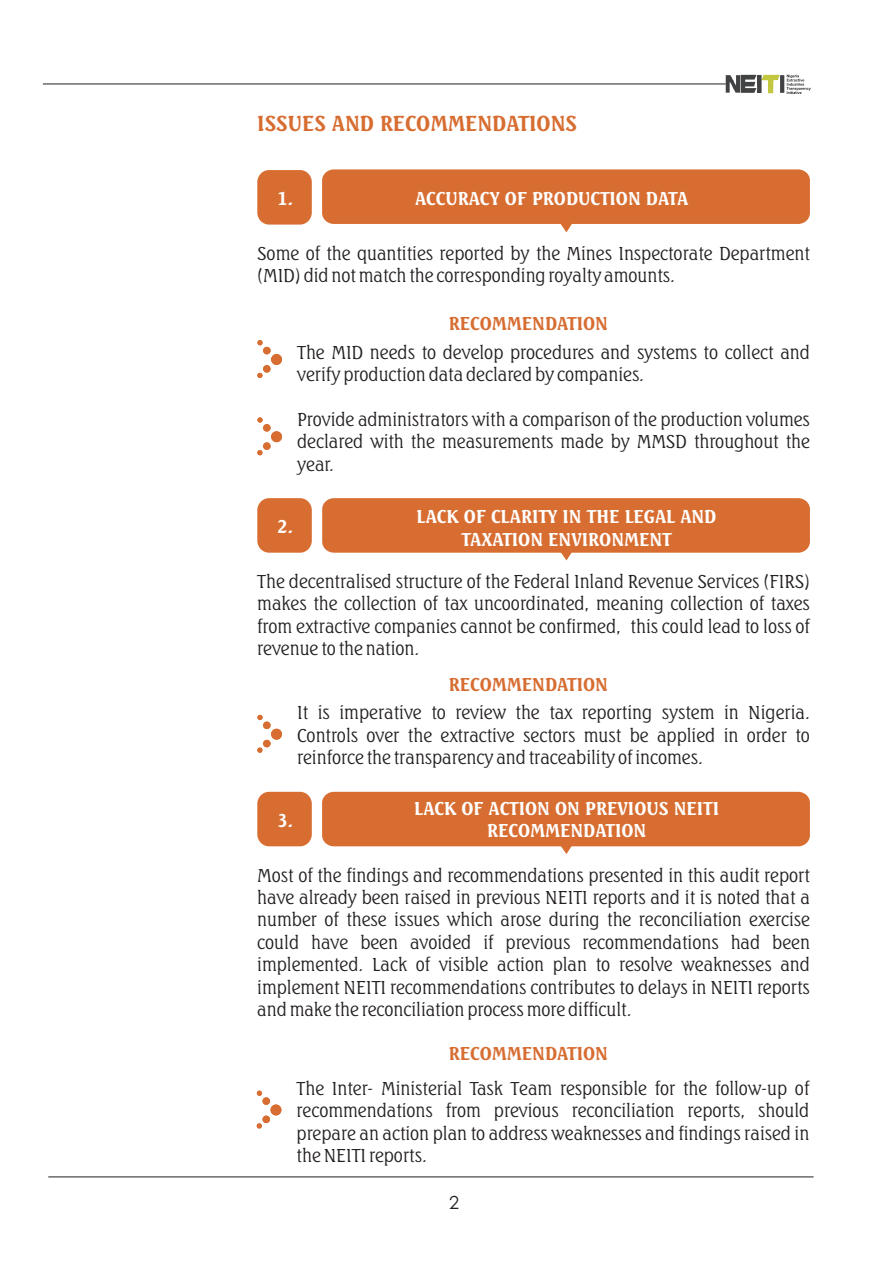
<style>
.page{position:relative;width:893px;height:1263px;background:#fff}
.page>*{position:absolute;margin:0;border:0;box-sizing:border-box;transform-origin:0 0}
.t1{font:300 21px "Seagull BT";color:#d76d31}
.t2{font:300 18px/22.4px "Seagull BT";color:#231f20;text-align:justify}
.t3{font:300 18px/22.5px "Seagull BT";color:#fff;text-align:center}
.t4{font:300 18px "Seagull BT";color:#d76d31}
.t5{font:18px "Century Gothic";color:#231f20}
</style>
<div class="page">
<svg style="left:257px;top:340px;width:6px;height:5px"></svg>
<div style="left:263px;top:347px;width:8px;height:7px;background:#d76d31;border-radius:50%"></div>
<svg style="left:257px;top:373px;width:5px;height:5px"></svg>
<div style="left:263px;top:365px;width:8px;height:8px;background:#d76d31;border-radius:50%"></div>
<div style="left:271px;top:354px;width:11px;height:11px;background:#d76d31;border-radius:50%"></div>
<svg style="left:257px;top:417px;width:6px;height:6px"></svg>
<div style="left:263px;top:424px;width:8px;height:8px;background:#d76d31;border-radius:50%"></div>
<svg style="left:257px;top:450px;width:5px;height:5px"></svg>
<div style="left:263px;top:442px;width:8px;height:8px;background:#d76d31;border-radius:50%"></div>
<div style="left:271px;top:431px;width:11px;height:11px;background:#d76d31;border-radius:50%"></div>
<svg style="left:257px;top:715px;width:6px;height:5px"></svg>
<div style="left:263px;top:721px;width:8px;height:8px;background:#d76d31;border-radius:50%"></div>
<svg style="left:257px;top:747px;width:5px;height:6px"></svg>
<div style="left:263px;top:740px;width:8px;height:7px;background:#d76d31;border-radius:50%"></div>
<div style="left:271px;top:729px;width:11px;height:11px;background:#d76d31;border-radius:50%"></div>
<svg style="left:257px;top:1090px;width:5px;height:6px"></svg>
<div style="left:262px;top:1097px;width:8px;height:8px;background:#d76d31;border-radius:50%"></div>
<svg style="left:257px;top:1123px;width:5px;height:5px"></svg>
<div style="left:262px;top:1115px;width:8px;height:8px;background:#d76d31;border-radius:50%"></div>
<div style="left:270px;top:1104px;width:11px;height:11px;background:#d76d31;border-radius:50%"></div>
<div style="left:257px;top:170px;width:55px;height:55px;background:#d76d31;border-radius:12px"></div>
<div style="left:322px;top:169px;width:488px;height:55px;background:#d76d31;border-radius:11px"></div>
<div style="left:322px;top:498px;width:488px;height:55px;background:#d76d31;border-radius:11px"></div>
<div style="left:322px;top:792px;width:488px;height:54px;background:#d76d31;border-radius:11px"></div>
<svg style="left:560px;top:224px;width:12px;height:8px"></svg>
<div style="left:257px;top:792px;width:55px;height:54px;background:#d76d31;border-radius:12px"></div>
<svg style="left:554px;top:846px;width:23px;height:8px"></svg>
<div style="left:257px;top:498px;width:55px;height:55px;background:#d76d31;border-radius:12px"></div>
<svg style="left:555px;top:552px;width:23px;height:8px"></svg>
<hr style="left:48px;top:1176px;width:766px;height:1px;background:#231f20">
<hr style="left:43px;top:84px;width:683px;height:1px;background:#231f20">
<svg style="left:726px;top:75px;width:85px;height:19px"></svg>
<p class="t1" style="left:257px;top:115px;width:321px">ISSUES AND RECOMMENDATIONS</p>
<p class="t3" style="left:278px;top:189px;width:17px">1.</p>
<p class="t3" style="left:415px;top:189px;width:275px">ACCURACY OF PRODUCTION DATA</p>
<p class="t2" style="left:257px;top:244px;width:554px">Some of the quantities reported by the Mines Inspectorate Department (MID) did not match the corresponding royalty amounts.</p>
<p class="t4" style="left:449px;top:317px;width:160px">RECOMMENDATION</p>
<p class="t2" style="left:297px;top:343px;width:514px">The MID needs to develop procedures and systems to collect and verify production data declared by companies.</p>
<p class="t2" style="left:297px;top:410px;width:514px">Provide administrators with a comparison of the production volumes declared with the measurements made by MMSD throughout the year.</p>
<p class="t3" style="left:278px;top:517px;width:17px">2.</p>
<p class="t3" style="left:417px;top:507px;width:301px">LACK OF CLARITY IN THE LEGAL AND<br>TAXATION ENVIRONMENT</p>
<p class="t2" style="left:257px;top:572px;width:554px">The decentralised structure of the Federal Inland Revenue Services (FIRS) makes the collection of tax uncoordinated, meaning collection of taxes from extractive companies cannot be confirmed, this could lead to loss of revenue to the nation.</p>
<p class="t4" style="left:449px;top:677px;width:160px">RECOMMENDATION</p>
<p class="t2" style="left:297px;top:703px;width:514px">It is imperative to review the tax reporting system in Nigeria.<br>Controls over the extractive sectors must be applied in order to reinforce the transparency and traceability of incomes.</p>
<p class="t3" style="left:278px;top:810px;width:17px">3.</p>
<p class="t3" style="left:414px;top:799px;width:307px">LACK OF ACTION ON PREVIOUS NEITI<br>RECOMMENDATION</p>
<p class="t2" style="left:257px;top:866px;width:554px">Most of the findings and recommendations presented in this audit report have already been raised in previous NEITI reports and it is noted that a number of these issues which arose during the reconciliation exercise could have been avoided if previous recommendations had been implemented. Lack of visible action plan to resolve weaknesses and implement NEITI recommendations contributes to delays in NEITI reports and make the reconciliation process more difficult.</p>
<p class="t4" style="left:449px;top:1046px;width:160px">RECOMMENDATION</p>
<p class="t2" style="left:297px;top:1079px;width:514px">The Inter- Ministerial Task Team responsible for the follow-up of recommendations from previous reconciliation reports, should prepare an action plan to address weaknesses and findings raised in the NEITI reports.</p>
<p class="t5" style="left:449px;top:1195px;width:11px">2</p>
</div>
